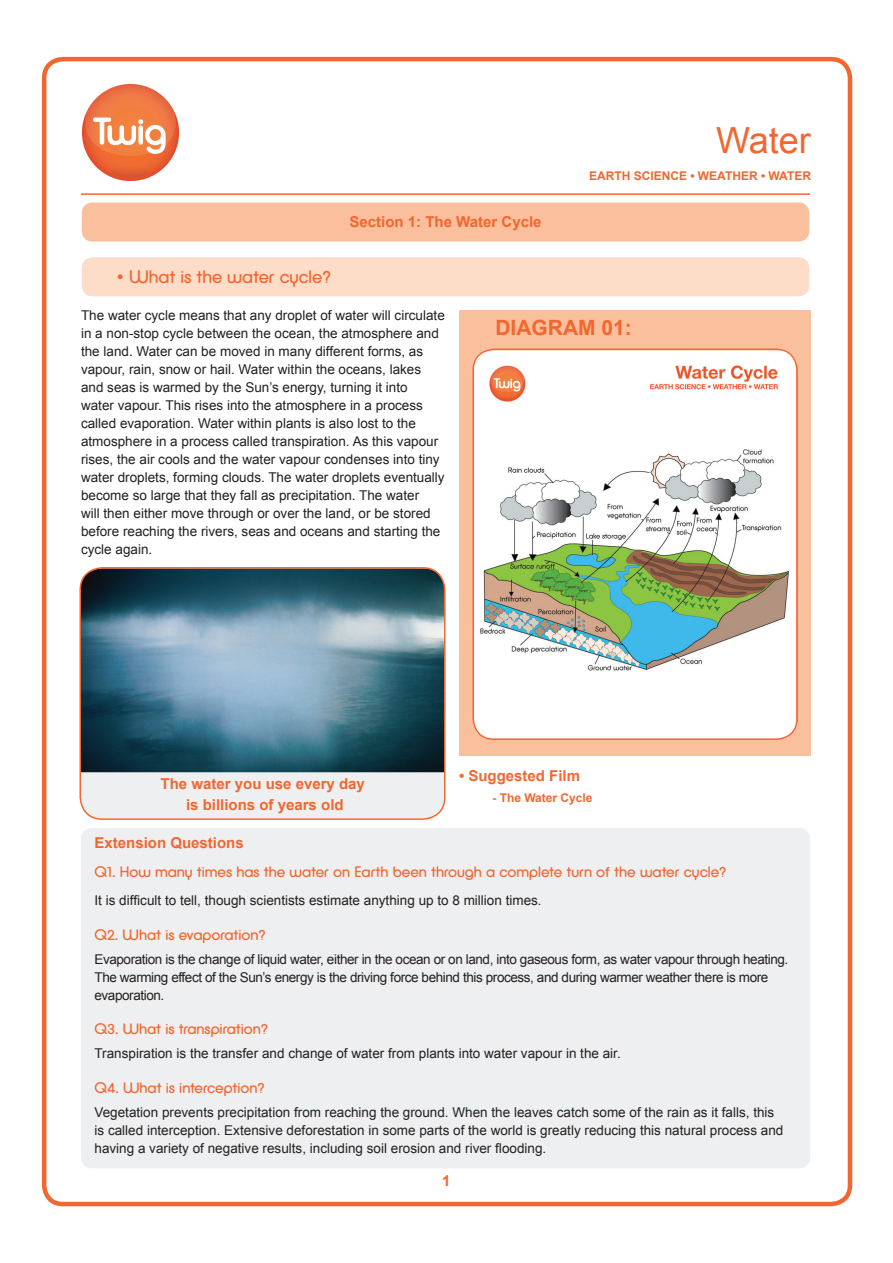
<style>
.page{position:relative;width:893px;height:1263px;background:#fff}
.page>*{position:absolute;margin:0;border:0;box-sizing:border-box;transform-origin:0 0}
.t1{font:36px "Arial";color:#f26630}
.t2{font:700 21px "Arial";color:#f26630}
.t3{font:18px "Defused";color:#f26630}
.t4{font:15px "Defused";color:#f26630}
.t5{font:700 15px/21px "Arial";color:#f26630;text-align:center}
.t6{font:13.5px/18px "Arial";color:#231f20}
.t7{font:13.5px/18px "Arial";letter-spacing:-.03em;color:#231f20}
.t8{font:700 12px "Arial";color:#f26630}
</style>
<div class="page">
<div style="left:42px;top:57px;width:810px;height:1149px;border:4px solid #f26630;border-radius:19px"></div>
<hr style="left:81px;top:193px;width:729px;height:2px;background:#f26630">
<img style="left:83px;top:84px;width:95px;height:96px">
<div style="left:81px;top:828px;width:729px;height:340px;background:#eeeff0;border-radius:11px"></div>
<div style="left:82px;top:203px;width:727px;height:39px;background:#fabf9d;border-radius:11px"></div>
<div style="left:82px;top:257px;width:727px;height:39px;background:#fddcc8;border-radius:11px"></div>
<img style="left:80px;top:568px;width:363px;height:203px">
<div style="left:81px;top:771px;width:362px;height:47px;background:#eeeff0"></div>
<div style="left:80px;top:567px;width:366px;height:253px;border:2px solid #f26630;border-radius:22px"></div>
<div style="left:459px;top:310px;width:351px;height:446px;background:#fabf9d"></div>
<img style="left:475px;top:349px;width:323px;height:391px">
<div style="left:472px;top:349px;width:326px;height:391px;border:2px solid #f26630;border-radius:21px"></div>
<p class="t5" style="left:350px;top:212px;width:193px">Section 1: The Water Cycle</p>
<h1 class="t1" style="left:716px;top:117px;width:96px">Water</h1>
<p class="t8" style="left:589px;top:168px;width:223px">EARTH SCIENCE • WEATHER • WATER</p>
<h3 class="t3" style="left:116px;top:266px;width:216px">• What is the water cycle?</h3>
<p class="t6" style="left:81px;top:307px;width:365px">The water cycle means that any droplet of water will circulate in a non-stop cycle between the ocean, the atmosphere and the land. Water can be moved in many different forms, as vapour, rain, snow or hail. Water within the oceans, lakes and seas is warmed by the Sun’s energy, turning it into<br>water vapour. This rises into the atmosphere in a process called evaporation. Water within plants is also lost to the atmosphere in a process called transpiration. As this vapour rises, the air cools and the water vapour condenses into tiny water droplets, forming clouds. The water droplets eventually become so large that they fall as precipitation. The water<br>will then either move through or over the land, or be stored before reaching the rivers, seas and oceans and starting the cycle again.</p>
<h2 class="t2" style="left:495px;top:314px;width:138px">DIAGRAM 01:</h2>
<p class="t5" style="left:161px;top:774px;width:206px">The water you use every day is billions of years old</p>
<p class="t5" style="left:94px;top:833px;width:151px">Extension Questions</p>
<p class="t5" style="left:459px;top:765px;width:123px">• Suggested Film</p>
<p class="t8" style="left:492px;top:789px;width:102px">- The Water Cycle</p>
<p class="t4" style="left:94px;top:862px;width:633px">Q1. How many times has the water on Earth been through a complete turn of the water cycle?</p>
<p class="t6" style="left:94px;top:891px;width:449px">It is difficult to tell, though scientists estimate anything up to 8 million times.</p>
<p class="t4" style="left:94px;top:926px;width:173px">Q2. What is evaporation?</p>
<p class="t7" style="left:94px;top:950px;width:695px">Evaporation is the change of liquid water, either in the ocean or on land, into gaseous form, as water vapour through heating.<br>The warming effect of the Sun’s energy is the driving force behind this process, and during warmer weather there is more evaporation.</p>
<p class="t4" style="left:94px;top:1020px;width:175px">Q3. What is transpiration?</p>
<p class="t6" style="left:94px;top:1045px;width:528px">Transpiration is the transfer and change of water from plants into water vapour in the air.</p>
<p class="t4" style="left:94px;top:1078px;width:172px">Q4. What is interception?</p>
<p class="t6" style="left:94px;top:1103px;width:690px">Vegetation prevents precipitation from reaching the ground. When the leaves catch some of the rain as it falls, this is called interception. Extensive deforestation in some parts of the world is greatly reducing this natural process and having a variety of negative results, including soil erosion and river flooding.</p>
<p class="t5" style="left:442px;top:1170px;width:10px">1</p>
</div>
